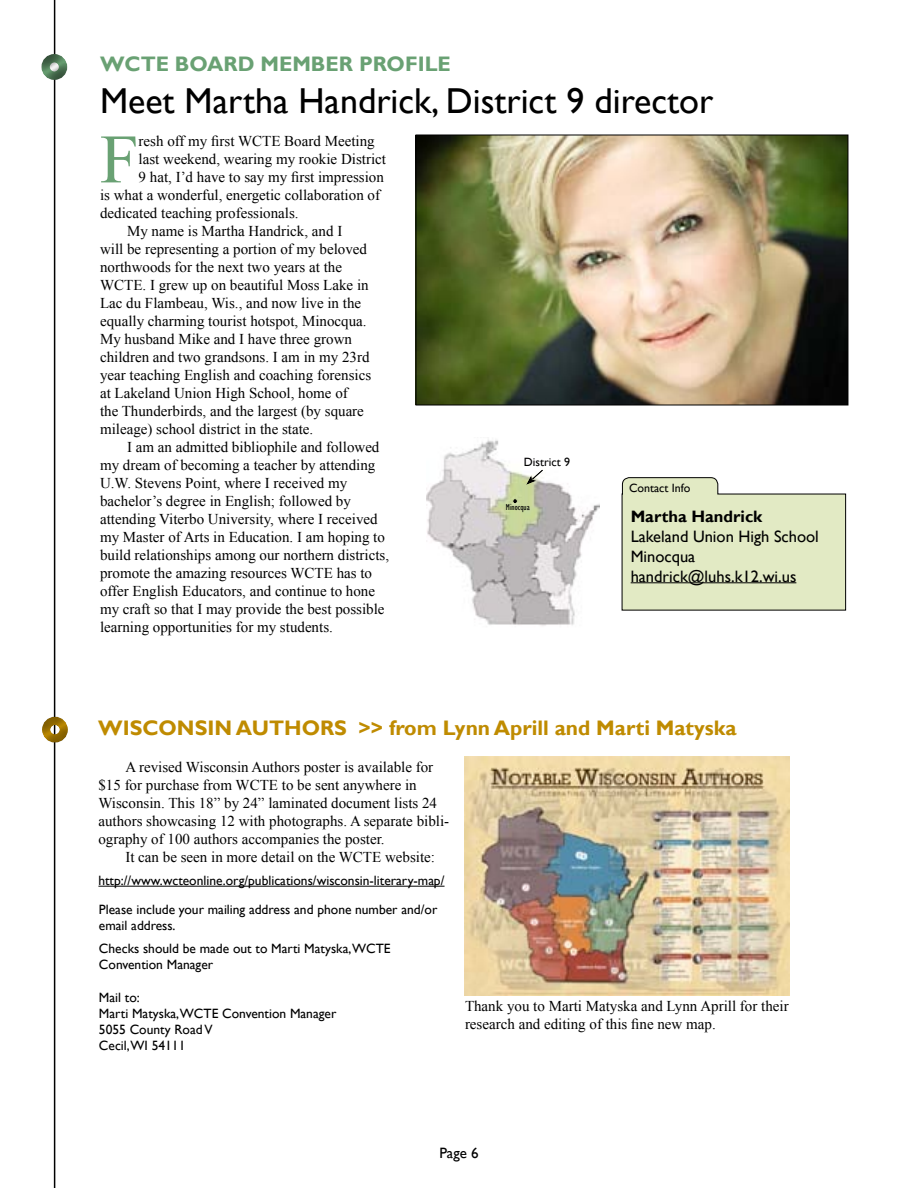
<style>
.page{position:relative;width:918px;height:1188px;background:#fff}
.page>*{position:absolute;margin:0;border:0;box-sizing:border-box;transform-origin:0 0}
.t1{font:69.3px "Times New Roman";color:#69a173}
.t2{font:36px "Gill Sans";color:#000}
.t3{font:700 21px "Gill Sans";color:#bf8b00}
.t4{font:700 21px "Gill Sans";color:#69a173}
.t5{font:16.5px/19.8px "Gill Sans";color:#000}
.t6{font:700 16.5px "Gill Sans";color:#000}
.t7{font:15px/18px "Times New Roman";color:#000}
.t8{font:15px "Gill Sans";color:#000}
.t9{font:13.5px/16.2px "Gill Sans";color:#000}
.t10{font:12px "Gill Sans";color:#000}
.t11{font:condensed 9px "Gill Sans";color:#000}
</style>
<div class="page">
<hr style="left:54px;top:0;width:1px;height:1188px;background:#000">
<div style="left:29px;top:52px;width:52px;height:28px;background:#000;opacity:.5"></div>
<img style="left:418px;top:137px;width:428px;height:266px">
<div style="left:416px;top:135px;width:432px;height:270px;border:1px solid #000"></div>
<img style="left:427px;top:439px;width:172px;height:187px">
<div style="left:512px;top:466px;width:44px;height:20px;background:#000;opacity:.5"></div>
<div style="left:499px;top:497px;width:30px;height:6px;background:#000;opacity:.5"></div>
<svg style="left:621px;top:477px;width:225px;height:134px;background:#dee5c3"></svg>
<hr style="left:631px;top:582px;width:165px;height:1px;background:#000">
<div style="left:29px;top:715px;width:53px;height:28px;background:#000;opacity:.5"></div>
<img style="left:465px;top:756px;width:324px;height:240px">
<hr style="left:98px;top:886px;width:347px;height:1px;background:#000">
<h3 class="t4" style="left:100px;top:51px;width:352px">WCTE BOARD MEMBER PROFILE</h3>
<h2 class="t2" style="left:100px;top:80px;width:615px">Meet Martha Handrick, District 9 director</h2>
<h1 class="t1" style="left:100px;top:113px;width:40px">F</h1>
<p class="t7" style="left:139px;top:132px;width:238px">resh off my first WCTE Board Meeting</p>
<p class="t7" style="left:139px;top:150px;width:249px">last weekend, wearing my rookie District</p>
<p class="t7" style="left:139px;top:168px;width:247px">9 hat, I’d have to say my first impression</p>
<p class="t7" style="left:100px;top:186px;width:282px">is what a wonderful, energetic collaboration of</p>
<p class="t7" style="left:100px;top:204px;width:200px">dedicated teaching professionals.</p>
<p class="t7" style="left:127px;top:222px;width:217px">My name is Martha Handrick, and I</p>
<p class="t7" style="left:100px;top:240px;width:269px">will be representing a portion of my beloved</p>
<p class="t7" style="left:100px;top:258px;width:244px">northwoods for the next two years at the</p>
<p class="t7" style="left:100px;top:276px;width:270px">WCTE. I grew up on beautiful Moss Lake in</p>
<p class="t7" style="left:100px;top:294px;width:263px">Lac du Flambeau, Wis., and now live in the</p>
<p class="t7" style="left:100px;top:312px;width:268px">equally charming tourist hotspot, Minocqua.</p>
<p class="t7" style="left:100px;top:330px;width:254px">My husband Mike and I have three grown</p>
<p class="t7" style="left:100px;top:348px;width:271px">children and two grandsons. I am in my 23rd</p>
<p class="t7" style="left:100px;top:366px;width:273px">year teaching English and coaching forensics</p>
<p class="t7" style="left:100px;top:384px;width:249px">at Lakeland Union High School, home of</p>
<p class="t7" style="left:100px;top:402px;width:265px">the Thunderbirds, and the largest (by square</p>
<p class="t7" style="left:100px;top:420px;width:215px">mileage) school district in the state.</p>
<p class="t7" style="left:127px;top:438px;width:254px">I am an admitted bibliophile and followed</p>
<p class="t7" style="left:100px;top:456px;width:277px">my dream of becoming a teacher by attending</p>
<p class="t7" style="left:100px;top:474px;width:249px">U.W. Stevens Point, where I received my</p>
<p class="t7" style="left:100px;top:492px;width:252px">bachelor’s degree in English; followed by</p>
<p class="t7" style="left:100px;top:510px;width:279px">attending Viterbo University, where I received</p>
<p class="t7" style="left:100px;top:528px;width:286px">my Master of Arts in Education. I am hoping to</p>
<p class="t7" style="left:100px;top:546px;width:291px">build relationships among our northern districts,</p>
<p class="t7" style="left:100px;top:564px;width:274px">promote the amazing resources WCTE has to</p>
<p class="t7" style="left:100px;top:582px;width:277px">offer English Educators, and continue to hone</p>
<p class="t7" style="left:100px;top:600px;width:286px">my craft so that I may provide the best possible</p>
<p class="t7" style="left:100px;top:618px;width:234px">learning opportunities for my students.</p>
<p class="t10" style="left:524px;top:455px;width:48px">District 9</p>
<p class="t11" style="left:506px;top:502px;width:25px">Minocqua</p>
<p class="t10" style="left:629px;top:481px;width:63px">Contact Info</p>
<p class="t6" style="left:631px;top:507px;width:133px">Martha Handrick</p>
<p class="t5" style="left:631px;top:527px;width:190px">Lakeland Union High School<br>Minocqua handrick@luhs.k12.wi.us</p>
<h3 class="t3" style="left:98px;top:715px;width:640px">WISCONSIN AUTHORS &gt;&gt; from Lynn Aprill and Marti Matyska</h3>
<p class="t7" style="left:98px;top:758px;width:352px;text-indent:27px">A revised Wisconsin Authors poster is available for $15 for purchase from WCTE to be sent anywhere in Wisconsin. This 18” by 24” laminated document lists 24 authors showcasing 12 with photographs. A separate bibli&shy;ography of 100 authors accompanies the poster.</p>
<p class="t7" style="left:125px;top:848px;width:311px">It can be seen in more detail on the WCTE website:</p>
<p class="t9" style="left:98px;top:867px;width:348px;line-height:28.7px">http://www.wcteonline.org/publications/wisconsin-literary-map/<br>Please include your mailing address and phone number and/or</p>
<p class="t9" style="left:99px;top:914px;width:293px;line-height:23px">email address.<br>Checks should be made out to Marti Matyska,WCTE</p>
<p class="t9" style="left:99px;top:957px;width:116px">Convention Manager</p>
<p class="t9" style="left:99px;top:989px;width:239px">Mail to:<br>Marti Matyska,WCTE Convention Manager<br>5055 County Road V<br>Cecil,WI 54111</p>
<p class="t7" style="left:465px;top:997px;width:325px">Thank you to Marti Matyska and Lynn Aprill for their research and editing of this fine new map.</p>
<p class="t8" style="left:439px;top:1144px;width:41px">Page 6</p>
</div>
